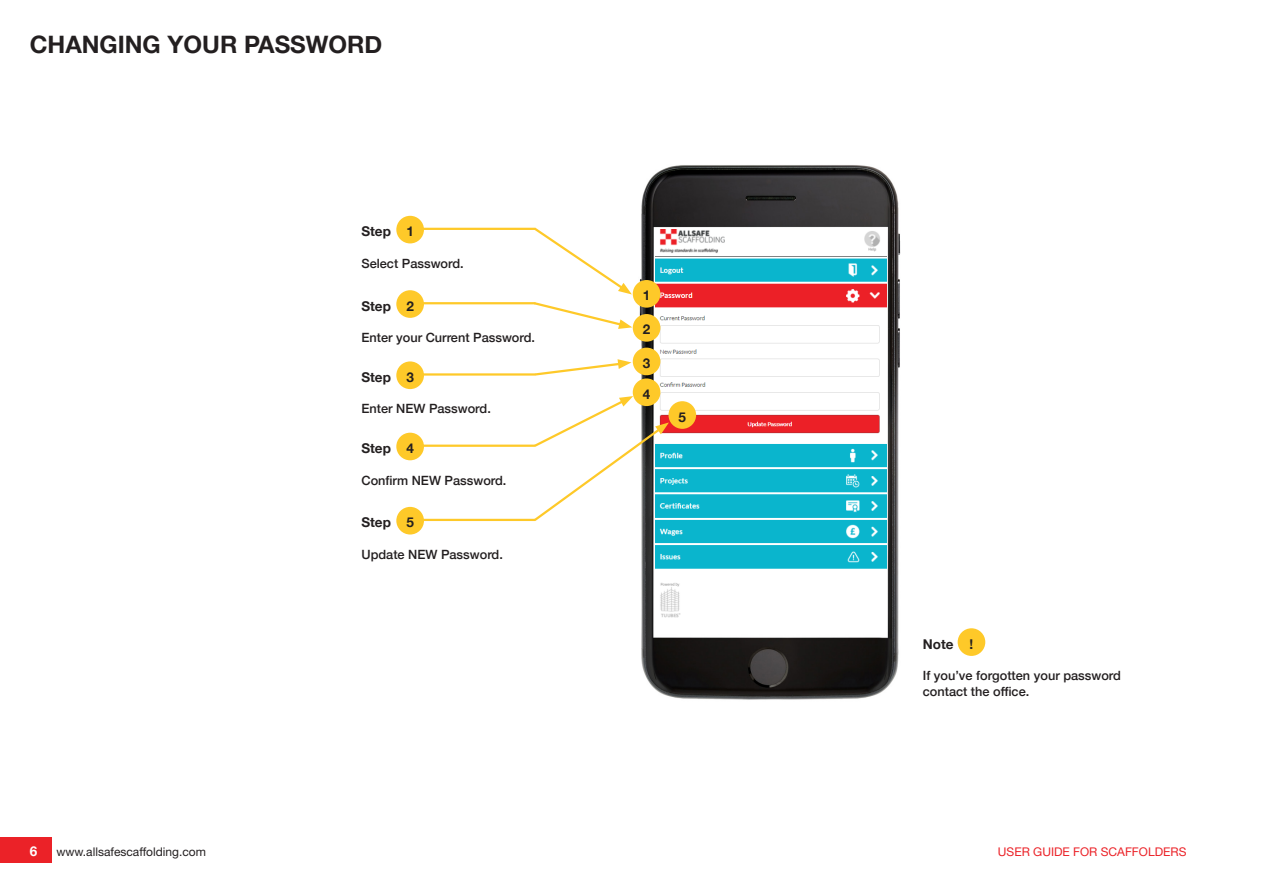
<style>
.page{position:relative;width:1263px;height:893px;background:#fff}
.page>*{position:absolute;margin:0;border:0;box-sizing:border-box;transform-origin:0 0}
.t1{font:700 24px "Helvetica Neue";color:#231f20}
.t2{font:700 13.5px "Helvetica Neue";color:#231f20}
.t3{font:700 13.5px "Helvetica Neue";color:#fff}
.t4{font:500 12.75px/15.8px "Helvetica Neue";color:#231f20}
.t5{font:12px "Helvetica Neue";color:#231f20}
.t6{font:12px "Helvetica Neue";color:#eb2228}
</style>
<div class="page">
<div style="left:0;top:838px;width:51px;height:25px;background:#eb2228"></div>
<img style="left:630px;top:165px;width:271px;height:535px">
<img style="left:655px;top:230px;width:231px;height:391px">
<div style="left:633px;top:280px;width:27px;height:28px;background:#fec929;border-radius:50%"></div>
<div style="left:633px;top:314px;width:27px;height:28px;background:#fec929;border-radius:50%"></div>
<div style="left:633px;top:348px;width:27px;height:27px;background:#fec929;border-radius:50%"></div>
<div style="left:633px;top:378px;width:27px;height:28px;background:#fec929;border-radius:50%"></div>
<div style="left:668px;top:401px;width:28px;height:28px;background:#fec929;border-radius:50%"></div>
<svg style="left:532px;top:226px;width:100px;height:68px"></svg>
<svg style="left:532px;top:300px;width:100px;height:29px"></svg>
<div style="left:396px;top:216px;width:28px;height:27px;background:#fec929;border-radius:50%"></div>
<div style="left:396px;top:290px;width:28px;height:28px;background:#fec929;border-radius:50%"></div>
<div style="left:396px;top:361px;width:28px;height:28px;background:#fec929;border-radius:50%"></div>
<div style="left:396px;top:433px;width:28px;height:27px;background:#fec929;border-radius:50%"></div>
<div style="left:396px;top:507px;width:28px;height:27px;background:#fec929;border-radius:50%"></div>
<hr style="left:423px;top:228px;width:112px;height:2px;background:#fec929">
<hr style="left:423px;top:302px;width:112px;height:2px;background:#fec929">
<hr style="left:423px;top:373px;width:112px;height:3px;background:#fec929">
<hr style="left:423px;top:445px;width:112px;height:2px;background:#fec929">
<hr style="left:423px;top:519px;width:112px;height:2px;background:#fec929">
<svg style="left:532px;top:396px;width:137px;height:127px"></svg>
<svg style="left:532px;top:359px;width:99px;height:18px"></svg>
<div style="left:958px;top:628px;width:27px;height:28px;background:#fec929;border-radius:50%"></div>
<p class="t1" style="left:30px;top:26px;width:354px">CHANGING YOUR PASSWORD</p>
<p class="t2" style="left:361px;top:221px;width:31px">Step</p>
<p class="t4" style="left:361px;top:254px;width:104px">Select Password.</p>
<p class="t2" style="left:361px;top:295px;width:31px">Step</p>
<p class="t4" style="left:361px;top:329px;width:175px">Enter your Current Password.</p>
<p class="t2" style="left:361px;top:367px;width:31px">Step</p>
<p class="t4" style="left:361px;top:400px;width:131px">Enter NEW Password.</p>
<p class="t2" style="left:361px;top:438px;width:31px">Step</p>
<p class="t4" style="left:361px;top:471px;width:147px">Confirm NEW Password.</p>
<p class="t2" style="left:361px;top:512px;width:31px">Step</p>
<p class="t4" style="left:361px;top:545px;width:143px">Update NEW Password.</p>
<p class="t2" style="left:406px;top:221px;width:9px">1</p>
<p class="t2" style="left:406px;top:295px;width:9px">2</p>
<p class="t2" style="left:406px;top:366px;width:9px">3</p>
<p class="t2" style="left:406px;top:438px;width:9px">4</p>
<p class="t2" style="left:406px;top:512px;width:9px">5</p>
<p class="t2" style="left:643px;top:285px;width:9px">1</p>
<p class="t2" style="left:643px;top:319px;width:9px">2</p>
<p class="t2" style="left:643px;top:353px;width:9px">3</p>
<p class="t2" style="left:643px;top:383px;width:9px">4</p>
<p class="t2" style="left:678px;top:406px;width:9px">5</p>
<p class="t2" style="left:923px;top:633px;width:32px">Note</p>
<p class="t4" style="left:923px;top:667px;width:200px">If you’ve forgotten your password contact the office.</p>
<p class="t2" style="left:969px;top:633px;width:5px">!</p>
<p class="t3" style="left:30px;top:840px;width:9px">6</p>
<p class="t5" style="left:56px;top:844px;width:151px">www.allsafescaffolding.com</p>
<p class="t6" style="left:998px;top:844px;width:190px">USER GUIDE FOR SCAFFOLDERS</p>
</div>
